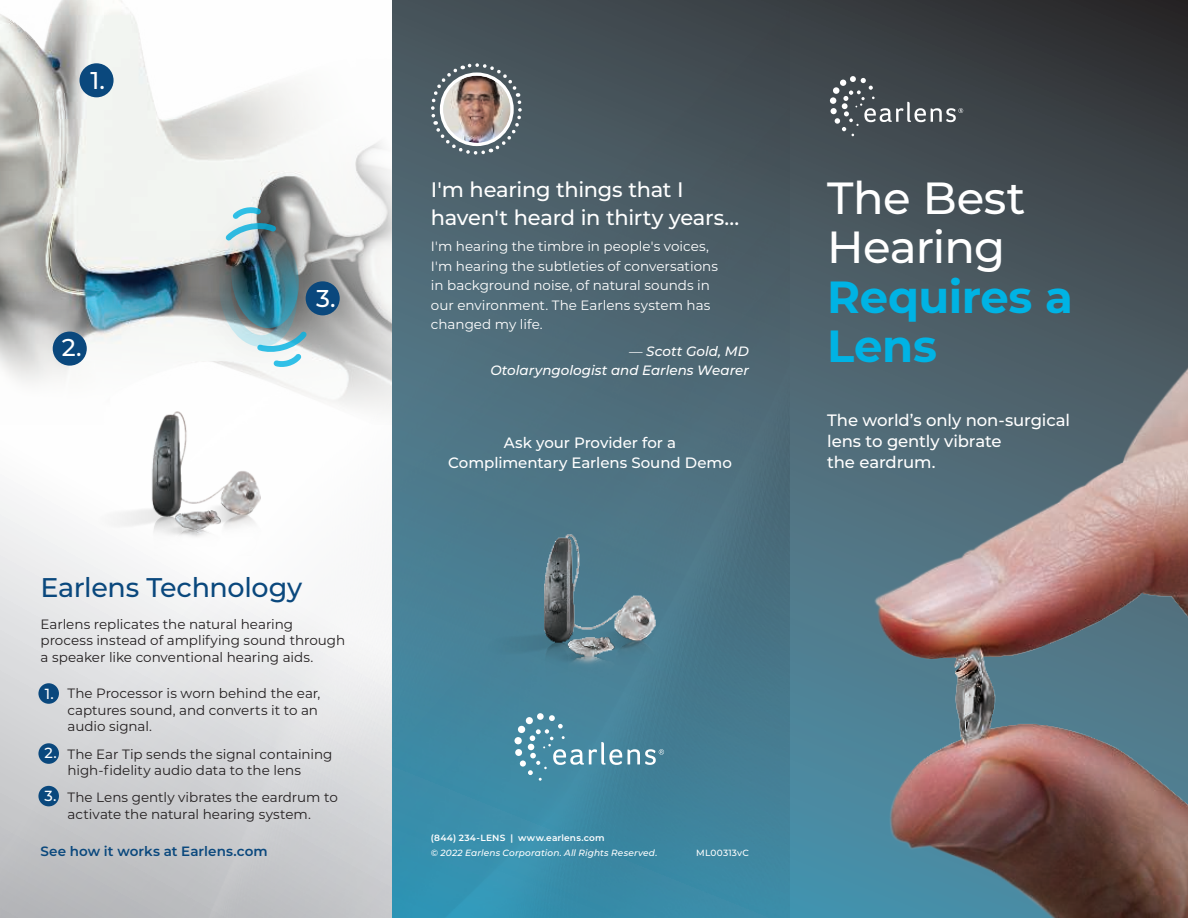
<style>
.page{position:relative;width:1188px;height:918px;background:#fff}
.page>*{position:absolute;margin:0;border:0;box-sizing:border-box;transform-origin:0 0}
.t1{font:500 45px/49.5px "Montserrat";letter-spacing:-.015em;color:#fff}
.t2{font:700 45px/49.5px "Montserrat";letter-spacing:-.01em;color:#00b3e4}
.t3{font:500 27px "Montserrat";letter-spacing:-.015em;color:#0a487d}
.t4{font:500 24.3px "Montserrat";color:#fff}
.t5{font:500 21px/28.2px "Montserrat";letter-spacing:-.02em;color:#fff}
.t6{font:500 16.5px/21px "Montserrat";letter-spacing:-.01em;color:#fff}
.t7{font:500 15px/19.5px "Montserrat";letter-spacing:-.005em;color:#fff;text-align:center}
.t8{font:500 14.7px "Montserrat";color:#fff}
.t9{font:13.5px/16.5px "Montserrat";color:#231f20}
.t10{font:13.5px/19.5px "Montserrat";color:#fff}
.t11{font:italic 500 13.5px/19.5px "Montserrat";color:#fff;text-align:right}
.t12{font:600 13.5px "Montserrat";letter-spacing:.005em;color:#0a487d}
.t13{font:italic 500 9px "Montserrat";letter-spacing:.015em;color:#fff}
.t14{font:600 9px "Montserrat";letter-spacing:.02em;color:#fff}
.t15{font:500 9px "Montserrat";letter-spacing:.02em;color:#fff}
.s1{font-weight:400;font-style:normal}
</style>
<div class="page">
<svg style="left:790px;top:0;width:398px;height:918px;background:#3d484f"></svg>
<img style="left:0;top:0;width:790px;height:918px">
<div style="left:520px;top:760px;width:6px;height:7px;background:#fff;border-radius:50%"></div>
<div style="left:515px;top:749px;width:7px;height:7px;background:#fff;border-radius:50%"></div>
<div style="left:514px;top:737px;width:8px;height:7px;background:#fff;border-radius:50%"></div>
<div style="left:518px;top:726px;width:7px;height:7px;background:#fff;border-radius:50%"></div>
<div style="left:526px;top:717px;width:7px;height:7px;background:#fff;border-radius:50%"></div>
<svg style="left:528px;top:715px;width:94px;height:66px;background:#5995ab"></svg>
<svg style="left:628px;top:749px;width:36px;height:16px"></svg>
<img style="left:465px;top:517px;width:247px;height:164px">
<img style="left:810px;top:202px;width:378px;height:716px">
<svg style="left:831px;top:76px;width:132px;height:60px;background:#535a5f"></svg>
<img style="left:0;top:0;width:392px;height:424px">
<img style="left:179px;top:190px;width:160px;height:196px">
<div style="left:79px;top:63px;width:35px;height:34px;background:#0a487d;border-radius:50%"></div>
<div style="left:53px;top:332px;width:34px;height:34px;background:#0a487d;border-radius:50%"></div>
<div style="left:306px;top:281px;width:34px;height:34px;background:#0a487d;border-radius:50%"></div>
<div style="left:38px;top:683px;width:21px;height:21px;background:#0a487d;border-radius:50%"></div>
<div style="left:38px;top:743px;width:21px;height:21px;background:#0a487d;border-radius:50%"></div>
<div style="left:38px;top:786px;width:21px;height:20px;background:#0a487d;border-radius:50%"></div>
<svg style="left:429px;top:62px;width:94px;height:94px;background:#5e6d74"></svg>
<svg style="left:441px;top:74px;width:71px;height:71px"></svg>
<img style="left:443px;top:76px;width:68px;height:67px;border-radius:34px">
<div style="left:440px;top:72px;width:74px;height:74px;border:3px solid #fff;border-radius:50%"></div>
<img style="left:76px;top:396px;width:239px;height:159px">
<h3 class="t4" style="left:90px;top:70px;width:16px">1.</h3>
<h3 class="t4" style="left:62px;top:338px;width:21px">2.</h3>
<h3 class="t4" style="left:316px;top:288px;width:21px">3.</h3>
<h2 class="t3" style="left:40px;top:577px;width:263px">Earlens Technology</h2>
<p class="t9" style="left:40px;top:617px;width:306px">Earlens replicates the natural hearing process instead of amplifying sound through a speaker like conventional hearing aids.</p>
<p class="t9" style="left:68px;top:686px;width:255px">The Processor is worn behind the ear, captures sound, and converts it to an audio signal.</p>
<p class="t9" style="left:68px;top:747px;width:266px">The Ear Tip sends the signal containing high-fidelity audio data to the lens</p>
<p class="t9" style="left:68px;top:790px;width:272px">The Lens gently vibrates the eardrum to activate the natural hearing system.</p>
<p class="t12" style="left:40px;top:845px;width:229px">See how it works at Earlens.com</p>
<p class="t8" style="left:45px;top:687px;width:11px">1.</p>
<p class="t8" style="left:44px;top:747px;width:14px">2.</p>
<p class="t8" style="left:45px;top:790px;width:14px">3.</p>
<h3 class="t5" style="left:431px;top:177px;width:310px">I'm hearing things that I haven't heard in thirty years...</h3>
<p class="t10" style="left:431px;top:238px;width:289px">I'm hearing the timbre in people's voices, I'm hearing the subtleties of conversations in background noise, of natural sounds in our environment. The Earlens system has changed my life.</p>
<p class="t11" style="left:490px;top:342px;width:260px"><span class="s1">—</span> Scott Gold, MD<br>Otolaryngologist and Earlens Wearer</p>
<p class="t7" style="left:448px;top:434px;width:285px">Ask your Provider for a<br>Complimentary Earlens Sound Demo</p>
<h1 class="t1" style="left:827px;top:176px;width:200px">The Best<br>Hearing</h1>
<h1 class="t2" style="left:827px;top:275px;width:247px">Requires a<br>Lens</h1>
<p class="t6" style="left:827px;top:411px;width:244px">The world’s only non-surgical lens to gently vibrate<br>the eardrum.</p>
<p class="t14" style="left:431px;top:834px;width:175px">(844) 234-LENS | www.earlens.com</p>
<p class="t13" style="left:431px;top:849px;width:228px">© 2022 Earlens Corporation. All Rights Reserved.</p>
<p class="t15" style="left:696px;top:849px;width:54px">ML00313vC</p>
</div>
